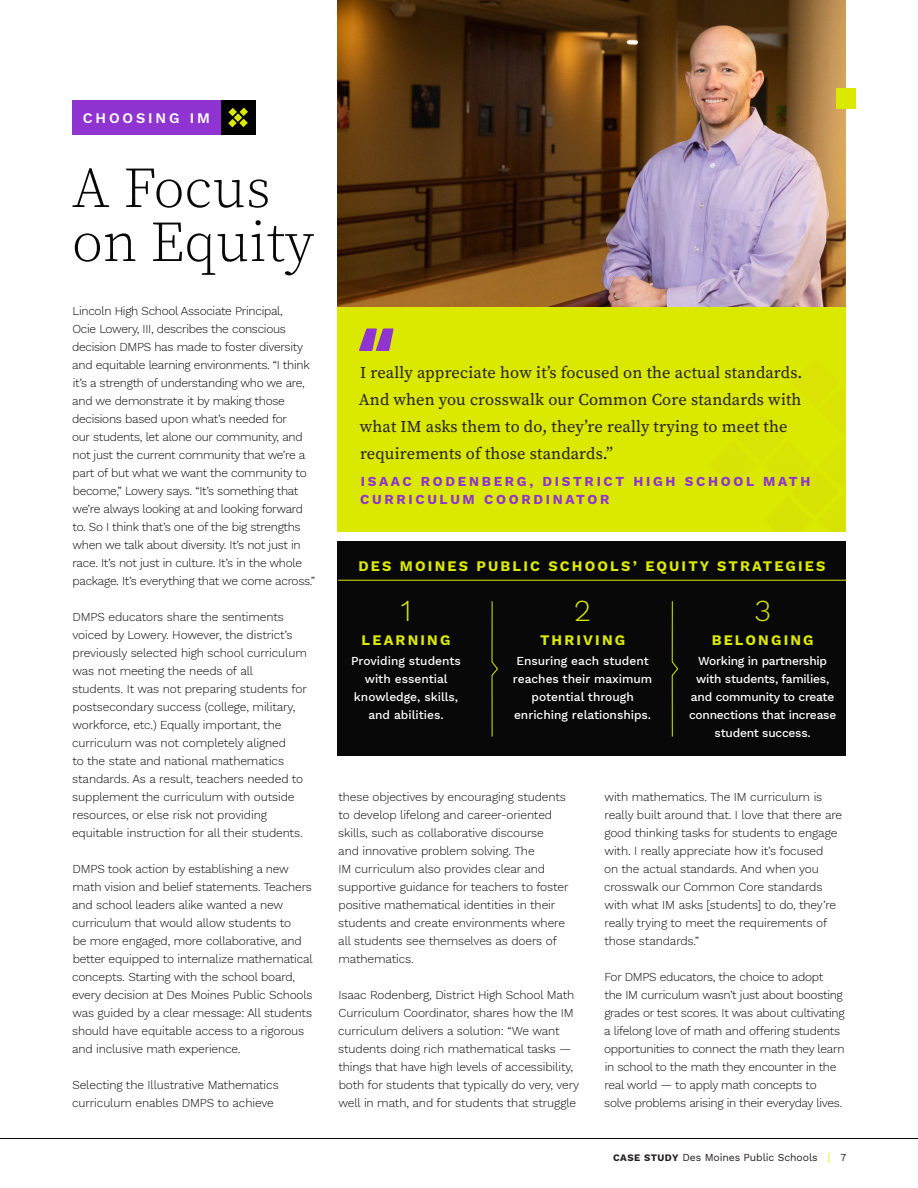
<style>
.page{position:relative;width:918px;height:1188px;background:#fff}
.page>*{position:absolute;margin:0;border:0;box-sizing:border-box;transform-origin:0 0}
.H_2{font:57px/54px "Source Serif Variable";color:#080808}
.t1{font:300 30px "Work Sans";color:#dbe800}
.t2{font:16.5px/27px "Source Serif Variable";letter-spacing:.01em;color:#231f20}
.t3{font:700 14.4px "Work Sans";letter-spacing:.15em;color:#dbe800}
.t4{font:600 14.4px "Work Sans";letter-spacing:.2em;color:#fff}
.t5{font:700 13.5px/18px "Work Sans";letter-spacing:.2em;color:#8f33d1}
.copy{font:300 12px/18px "Work Sans";letter-spacing:-.015em;color:#080808}
.copy-2{font:500 12px/18px "Work Sans";color:#fff;text-align:center}
.copy-3{font:500 12px/18px "Work Sans";letter-spacing:-.02em;color:#fff;text-align:center}
.t6{font:10.5px "Work Sans";letter-spacing:-.01em;color:#231f20}
.s1{font-weight:700;font-size:9.75px}
.s2{color:#dbe800}
</style>
<div class="page">
<hr style="left:0;top:1138px;width:918px;height:1px;background:#080808">
<div style="left:72px;top:100px;width:149px;height:35px;background:#8f33d1"></div>
<div style="left:221px;top:100px;width:35px;height:35px;background:#000"></div>
<svg style="left:228px;top:108px;width:20px;height:19px"></svg>
<div style="left:338px;top:541px;width:508px;height:215px;background:#080808"></div>
<hr style="left:338px;top:580px;width:508px;height:1px;background:#dbe800">
<svg style="left:491px;top:601px;width:7px;height:136px"></svg>
<svg style="left:671px;top:601px;width:8px;height:136px"></svg>
<img style="left:338px;top:0;width:508px;height:307px">
<div style="left:338px;top:307px;width:508px;height:225px;background:#dbe800"></div>
<svg style="left:359px;top:328px;width:35px;height:23px"></svg>
<div style="left:836px;top:89px;width:20px;height:20px;background:#dbe800"></div>
<p class="t4" style="left:83px;top:107px;width:129px">CHOOSING IM</p>
<p class="H_2" style="left:72px;top:161px;width:244px">A Focus on Equity</p>
<p class="copy" style="left:72px;top:301px;width:245px">Lincoln High School Associate Principal,<br>Ocie Lowery, III, describes the conscious decision DMPS has made to foster diversity and equitable learning environments. “I think it’s a strength of understanding who we are, and we demonstrate it by making those decisions based upon what’s needed for<br>our students, let alone our community, and not just the current community that we’re a part of but what we want the community to become,” Lowery says. “It’s something that we’re always looking at and looking forward to. So I think that’s one of the big strengths when we talk about diversity. It’s not just in race. It’s not just in culture. It’s in the whole package. It’s everything that we come across.”</p>
<p class="copy" style="left:72px;top:607px;width:236px">DMPS educators share the sentiments voiced by Lowery. However, the district’s previously selected high school curriculum was not meeting the needs of all<br>students. It was not preparing students for postsecondary success (college, military, workforce, etc.) Equally important, the curriculum was not completely aligned<br>to the state and national mathematics standards. As a result, teachers needed to supplement the curriculum with outside resources, or else risk not providing equitable instruction for all their students.</p>
<p class="copy" style="left:72px;top:859px;width:242px">DMPS took action by establishing a new math vision and belief statements. Teachers and school leaders alike wanted a new curriculum that would allow students to<br>be more engaged, more collaborative, and better equipped to internalize mathematical concepts. Starting with the school board, every decision at Des Moines Public Schools was guided by a clear message: All students should have equitable access to a rigorous and inclusive math experience.</p>
<p class="copy" style="left:72px;top:1075px;width:208px">Selecting the Illustrative Mathematics curriculum enables DMPS to achieve</p>
<p class="t2" style="left:359px;top:359px;width:445px">I really appreciate how it’s focused on the actual standards.<br>And when you crosswalk our Common Core standards with what IM asks them to do, they’re really trying to meet the requirements of those standards.”</p>
<p class="t5" style="left:360px;top:472px;width:452px">ISAAC RODENBERG, DISTRICT HIGH SCHOOL MATH<br>CURRICULUM COORDINATOR</p>
<p class="t3" style="left:358px;top:555px;width:468px">DES MOINES PUBLIC SCHOOLS’ EQUITY STRATEGIES</p>
<p class="t1" style="left:401px;top:588px;width:12px">1</p>
<p class="t1" style="left:574px;top:588px;width:18px">2</p>
<p class="t1" style="left:754px;top:588px;width:18px">3</p>
<p class="t3" style="left:362px;top:630px;width:90px">LEARNING</p>
<p class="copy-2" style="left:351px;top:651px;width:111px">Providing students with essential knowledge, skills, and abilities.</p>
<p class="t3" style="left:540px;top:630px;width:87px">THRIVING</p>
<p class="copy-2" style="left:513px;top:651px;width:141px">Ensuring each student reaches their maximum potential through enriching relationships.</p>
<p class="t3" style="left:712px;top:630px;width:103px">BELONGING</p>
<p class="copy-3" style="left:689px;top:651px;width:149px">Working in partnership with students, families, and community to create connections that increase student success.</p>
<p class="copy" style="left:338px;top:787px;width:232px">these objectives by encouraging students to develop lifelong and career-oriented skills, such as collaborative discourse<br>and innovative problem solving. The<br>IM curriculum also provides clear and supportive guidance for teachers to foster positive mathematical identities in their students and create environments where all students see themselves as doers of mathematics.</p>
<p class="copy" style="left:338px;top:985px;width:243px">Isaac Rodenberg, District High School Math Curriculum Coordinator, shares how the IM curriculum delivers a solution: “We want students doing rich mathematical tasks — things that have high levels of accessibility, both for students that typically do very, very well in math, and for students that struggle</p>
<p class="copy" style="left:604px;top:787px;width:240px">with mathematics. The IM curriculum is really built around that. I love that there are good thinking tasks for students to engage with. I really appreciate how it’s focused<br>on the actual standards. And when you crosswalk our Common Core standards with what IM asks [students] to do, they’re really trying to meet the requirements of those standards.”</p>
<p class="copy" style="left:604px;top:967px;width:242px">For DMPS educators, the choice to adopt<br>the IM curriculum wasn’t just about boosting grades or test scores. It was about cultivating a lifelong love of math and offering students opportunities to connect the math they learn in school to the math they encounter in the real world — to apply math concepts to solve problems arising in their everyday lives.</p>
<p class="t6" style="left:613px;top:1149px;width:235px"><span class="s1">CASE STUDY</span> Des Moines Public Schools <span class="s2">|</span> 7</p>
</div>
